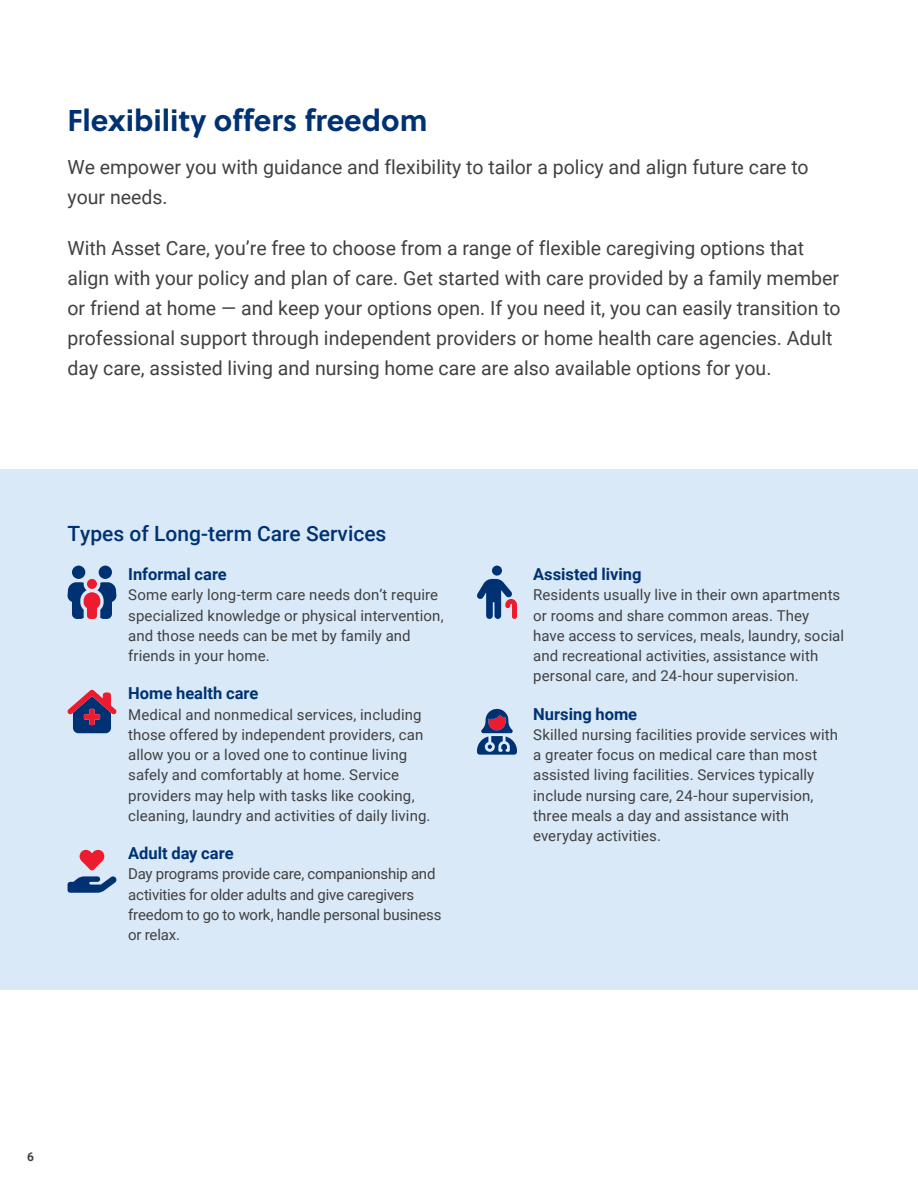
<style>
.page{position:relative;width:918px;height:1188px;background:#fff}
.page>*{position:absolute;margin:0;border:0;box-sizing:border-box;transform-origin:0 0}
.t1{font:700 30px "Soleil";color:#003273}
.t2{font:500 21px "Roboto";color:#003273}
.t3{font:19.5px/30px "Roboto";color:#414042}
.t4{font:700 16.5px "Roboto";color:#003273}
.t5{font:15px/20.2px "Roboto";letter-spacing:.005em;color:#414042}
.t6{font:15px/20.2px "Roboto";letter-spacing:-.015em;color:#414042}
.t7{font:700 12px "Roboto";color:#414042}
</style>
<div class="page">
<div style="left:0;top:469px;width:918px;height:521px;background:#d9e9f7"></div>
<svg style="left:68px;top:566px;width:48px;height:53px"></svg>
<svg style="left:68px;top:690px;width:48px;height:43px"></svg>
<svg style="left:68px;top:876px;width:48px;height:17px"></svg>
<svg style="left:79px;top:849px;width:26px;height:21px"></svg>
<svg style="left:477px;top:566px;width:40px;height:53px"></svg>
<svg style="left:477px;top:709px;width:40px;height:46px"></svg>
<h1 class="t1" style="left:68px;top:97px;width:362px">Flexibility offers freedom</h1>
<h3 class="t3" style="left:68px;top:151px;width:743px">We empower you with guidance and flexibility to tailor a policy and align future care to your needs.</h3>
<p class="t3" style="left:68px;top:232px;width:775px">With Asset Care, you’re free to choose from a range of flexible caregiving options that align with your policy and plan of care. Get started with care provided by a family member or friend at home — and keep your options open. If you need it, you can easily transition to professional support through independent providers or home health care agencies. Adult day care, assisted living and nursing home care are also available options for you.</p>
<h2 class="t2" style="left:68px;top:519px;width:320px">Types of Long-term Care Services</h2>
<p class="t4" style="left:128px;top:563px;width:100px">Informal care</p>
<p class="t5" style="left:128px;top:584px;width:317px">Some early long-term care needs don’t require specialized knowledge or physical intervention, and those needs can be met by family and friends in your home.</p>
<p class="t4" style="left:128px;top:682px;width:132px">Home health care</p>
<p class="t5" style="left:128px;top:703px;width:304px">Medical and nonmedical services, including those offered by independent providers, can allow you or a loved one to continue living safely and comfortably at home. Service providers may help with tasks like cooking, cleaning, laundry and activities of daily living.</p>
<p class="t4" style="left:128px;top:842px;width:107px">Adult day care</p>
<p class="t6" style="left:128px;top:863px;width:315px">Day programs provide care, companionship and activities for older adults and give caregivers freedom to go to work, handle personal business or relax.</p>
<p class="t4" style="left:533px;top:563px;width:110px">Assisted living</p>
<p class="t5" style="left:533px;top:584px;width:312px">Residents usually live in their own apartments or rooms and share common areas. They have access to services, meals, laundry, social and recreational activities, assistance with personal care, and 24-hour supervision.</p>
<p class="t4" style="left:533px;top:702px;width:105px">Nursing home</p>
<p class="t5" style="left:533px;top:724px;width:306px">Skilled nursing facilities provide services with a greater focus on medical care than most assisted living facilities. Services typically include nursing care, 24-hour supervision, three meals a day and assistance with everyday activities.</p>
<p class="t7" style="left:27px;top:1148px;width:8px">6</p>
</div>
